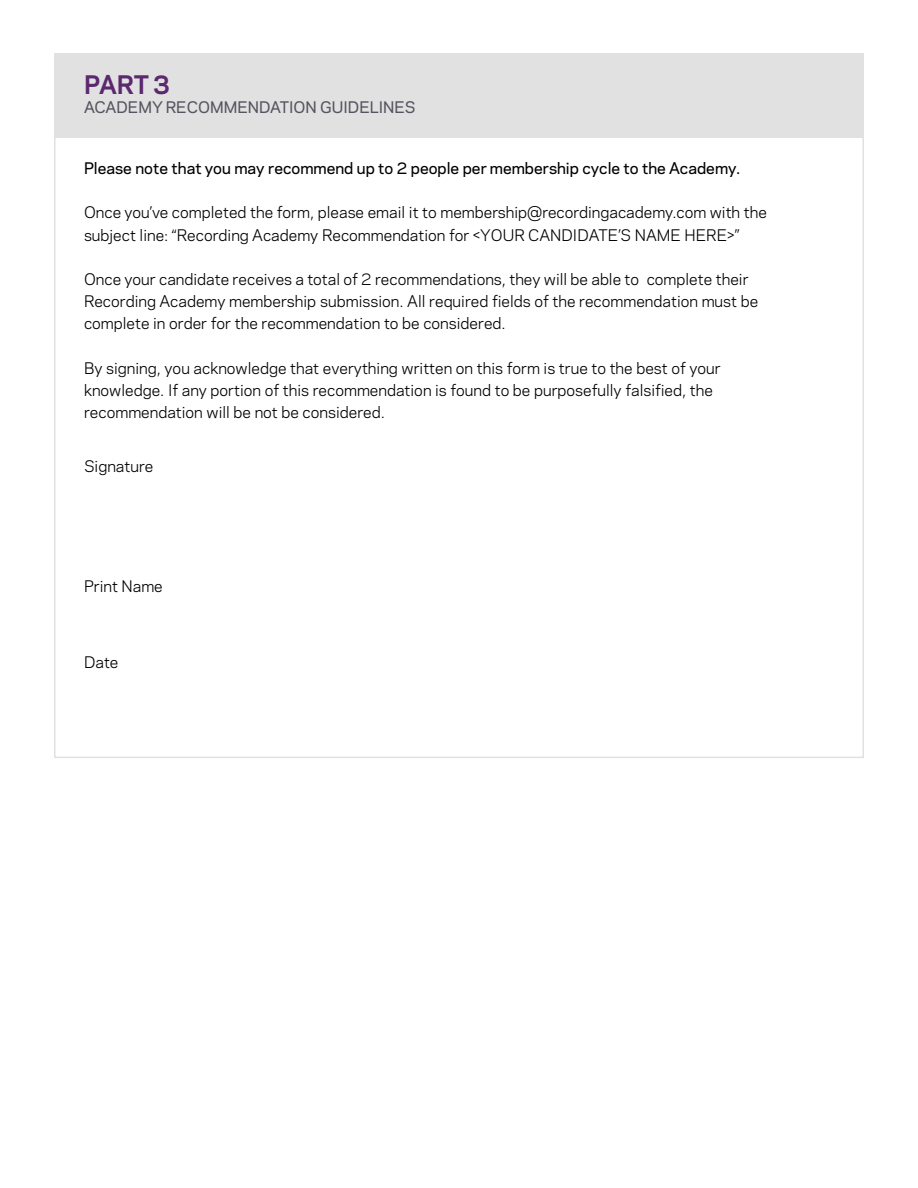
<style>
.page{position:relative;width:918px;height:1188px;background:#fff}
.page>*{position:absolute;margin:0;border:0;box-sizing:border-box;transform-origin:0 0}
.t1{font:700 24px "Galaxie Polaris";color:#5c286f}
.t2{font:15px/22.2px "Galaxie Polaris";color:#000}
.t3{font:500 15px "Galaxie Polaris";color:#000}
.t4{font:500 15px "Galaxie Polaris";color:#555560}
</style>
<div class="page">
<div style="left:55px;top:54px;width:808px;height:84px;background:#e2e1e1"></div>
<h1 class="t1" style="left:84px;top:67px;width:88px">PART 3</h1>
<p class="t4" style="left:84px;top:96px;width:333px">ACADEMY RECOMMENDATION GUIDELINES</p>
<p class="t3" style="left:84px;top:157px;width:658px">Please note that you may recommend up to 2 people per membership cycle to the Academy.</p>
<p class="t2" style="left:84px;top:201px;width:684px">Once you’ve completed the form, please email it to membership@recordingacademy.com with the subject line: “Recording Academy Recommendation for &lt;YOUR CANDIDATE’S NAME HERE&gt;”</p>
<p class="t2" style="left:84px;top:267px;width:676px">Once your candidate receives a total of 2 recommendations, they will be able to complete their<br>Recording Academy membership submission. All required fields of the recommendation must be complete in order for the recommendation to be considered.</p>
<p class="t2" style="left:84px;top:356px;width:638px">By signing, you acknowledge that everything written on this form is true to the best of your knowledge. If any portion of this recommendation is found to be purposefully falsified, the recommendation will be not be considered.</p>
<p class="t2" style="left:84px;top:454px;width:71px">Signature</p>
<p class="t2" style="left:84px;top:574px;width:80px">Print Name</p>
<p class="t2" style="left:84px;top:651px;width:36px">Date</p>
</div>
